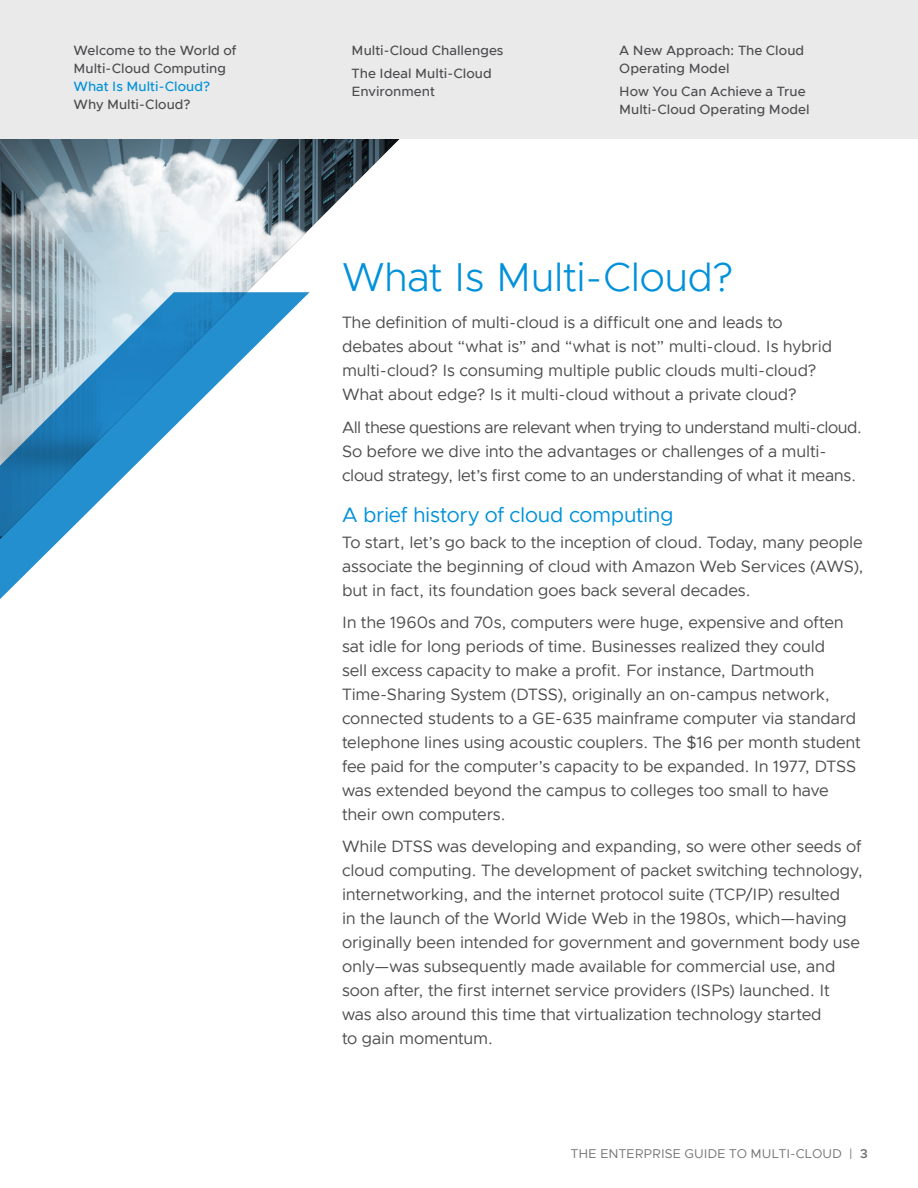
<style>
.page{position:relative;width:918px;height:1188px;background:#fff}
.page>*{position:absolute;margin:0;border:0;box-sizing:border-box;transform-origin:0 0}
.t1{font:300 40.5px "Metropolis";letter-spacing:-.015em;color:#0091da}
.t2{font:21px "Metropolis";letter-spacing:-.015em;color:#0091da}
.t3{font:16.5px/24px "Metropolis";letter-spacing:-.01em;color:#4d4d4f}
.t4{font:500 13.5px/18px "Metropolis";color:#4d4d4f}
.t5{font:500 13.5px "Metropolis";color:#0091da}
.t6{font:12.75px "Metropolis";color:#717073}
.s1{font-weight:600}
</style>
<div class="page">
<img style="left:0;top:138px;width:452px;height:154px">
<svg style="left:0;top:292px;width:310px;height:307px"></svg>
<div style="left:0;top:0;width:918px;height:138px;background:#eaeaeb"></div>
<p class="t4" style="left:74px;top:42px;width:164px">Welcome to the World of<br>Multi-Cloud Computing</p>
<p class="t5" style="left:74px;top:78px;width:138px">What Is Multi-Cloud?</p>
<p class="t4" style="left:74px;top:96px;width:119px">Why Multi-Cloud?</p>
<p class="t4" style="left:352px;top:39px;width:153px;line-height:22.5px">Multi-Cloud Challenges<br>The Ideal Multi-Cloud</p>
<p class="t4" style="left:352px;top:82px;width:85px">Environment</p>
<p class="t4" style="left:619px;top:42px;width:187px">A New Approach: The Cloud<br>Operating Model</p>
<p class="t4" style="left:619px;top:82px;width:192px">How You Can Achieve a True<br>Multi-Cloud Operating Model</p>
<h1 class="t1" style="left:342px;top:252px;width:393px">What Is Multi-Cloud?</h1>
<p class="t3" style="left:342px;top:311px;width:492px">The definition of multi-cloud is a difficult one and leads to debates about “what is” and “what is not” multi-cloud. Is hybrid multi-cloud? Is consuming multiple public clouds multi-cloud?<br>What about edge? Is it multi-cloud without a private cloud?</p>
<p class="t3" style="left:342px;top:415px;width:522px">All these questions are relevant when trying to understand multi-cloud.<br>So before we dive into the advantages or challenges of a multi&shy;cloud strategy, let’s first come to an understanding of what it means.</p>
<p class="t2" style="left:342px;top:501px;width:333px">A brief history of cloud computing</p>
<p class="t3" style="left:342px;top:530px;width:523px;text-align:justify">To start, let’s go back to the inception of cloud. Today, many people associate the beginning of cloud with Amazon Web Services (AWS), but in fact, its foundation goes back several decades.</p>
<p class="t3" style="left:342px;top:610px;width:520px">In the 1960s and 70s, computers were huge, expensive and often sat idle for long periods of time. Businesses realized they could<br>sell excess capacity to make a profit. For instance, Dartmouth Time-Sharing System (DTSS), originally an on-campus network, connected students to a GE-635 mainframe computer via standard telephone lines using acoustic couplers. The $16 per month student fee paid for the computer’s capacity to be expanded. In 1977, DTSS was extended beyond the campus to colleges too small to have their own computers.</p>
<p class="t3" style="left:342px;top:834px;width:522px">While DTSS was developing and expanding, so were other seeds of cloud computing. The development of packet switching technology, internetworking, and the internet protocol suite (TCP/IP) resulted<br>in the launch of the World Wide Web in the 1980s, which—having originally been intended for government and government body use only—was subsequently made available for commercial use, and soon after, the first internet service providers (ISPs) launched. It was also around this time that virtualization technology started<br>to gain momentum.</p>
<p class="t6" style="left:571px;top:1146px;width:298px">THE ENTERPRISE GUIDE TO MULTI-CLOUD | <span class="s1">3</span></p>
</div>
